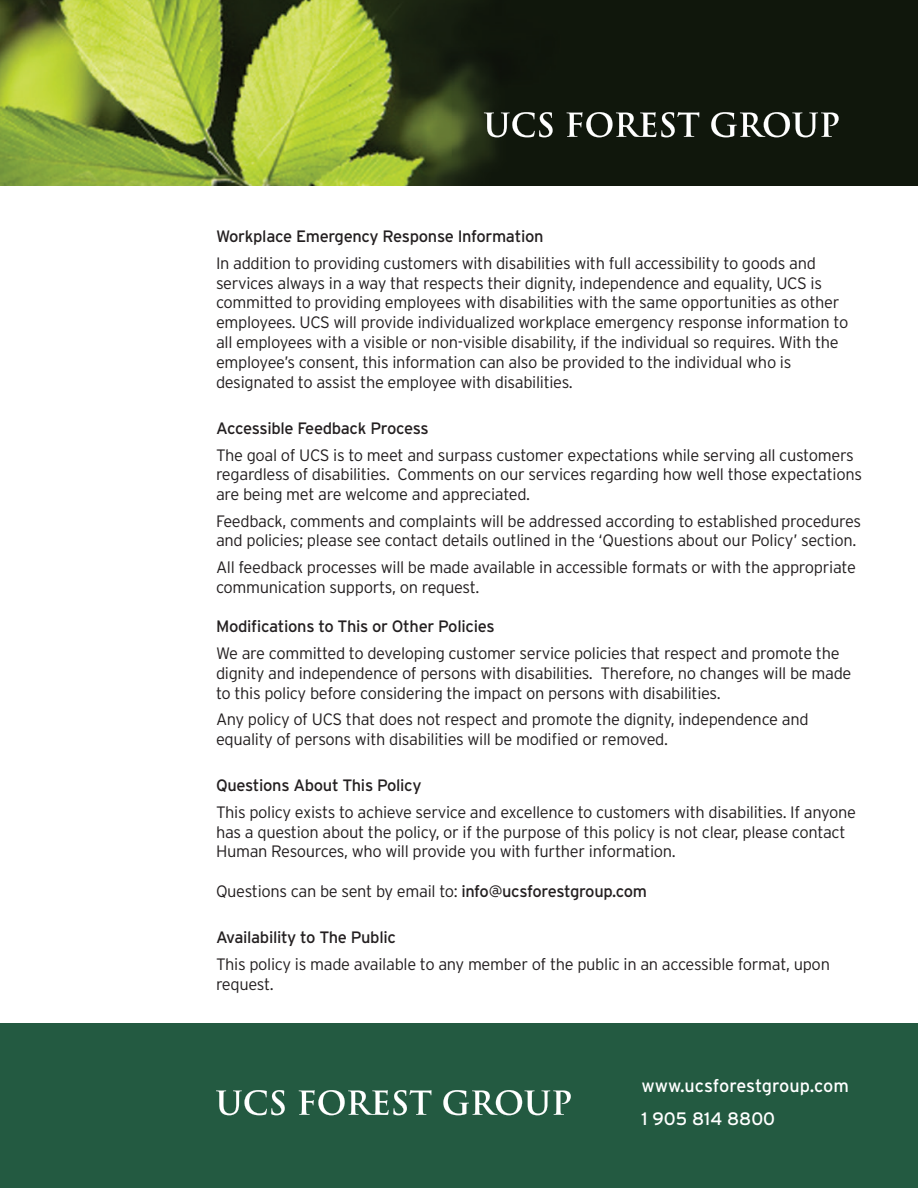
<style>
.page{position:relative;width:918px;height:1188px;background:#fff}
.page>*{position:absolute;margin:0;border:0;box-sizing:border-box;transform-origin:0 0}
.t1{font:18px "Interstate";color:#fff}
.Body{font:300 16.5px/19.8px "Interstate";letter-spacing:-.02em;color:#231f20}
.Body-2{font:16.5px "Interstate";letter-spacing:-.02em;color:#231f20}
.s1{font-weight:400}
</style>
<div class="page">
<img style="left:0;top:0;width:918px;height:186px">
<div style="left:0;top:1024px;width:918px;height:164px;background:#235a41"></div>
<svg style="left:216px;top:1090px;width:69px;height:25px"></svg>
<svg style="left:299px;top:1090px;width:132px;height:25px"></svg>
<svg style="left:443px;top:1090px;width:128px;height:25px"></svg>
<svg style="left:484px;top:112px;width:69px;height:25px"></svg>
<svg style="left:567px;top:112px;width:132px;height:25px"></svg>
<svg style="left:711px;top:112px;width:128px;height:25px"></svg>
<p class="Body-2" style="left:216px;top:227px;width:329px">Workplace Emergency Response Information</p>
<p class="Body" style="left:216px;top:253px;width:634px">In addition to providing customers with disabilities with full accessibility to goods and services always in a way that respects their dignity, independence and equality, UCS is committed to providing employees with disabilities with the same opportunities as other employees. UCS will provide individualized workplace emergency response information to all employees with a visible or non-visible disability, if the individual so requires. With the employee’s consent, this information can also be provided to the individual who is designated to assist the employee with disabilities.</p>
<p class="Body-2" style="left:216px;top:419px;width:214px">Accessible Feedback Process</p>
<p class="Body" style="left:216px;top:445px;width:648px">The goal of UCS is to meet and surpass customer expectations while serving all customers regardless of disabilities. Comments on our services regarding how well those expectations are being met are welcome and appreciated.</p>
<p class="Body" style="left:216px;top:511px;width:647px">Feedback, comments and complaints will be addressed according to established procedures and policies; please see contact details outlined in the ‘Questions about our Policy’ section.</p>
<p class="Body" style="left:216px;top:557px;width:642px">All feedback processes will be made available in accessible formats or with the appropriate communication supports, on request.</p>
<p class="Body-2" style="left:216px;top:617px;width:280px">Modifications to This or Other Policies</p>
<p class="Body" style="left:216px;top:643px;width:637px">We are committed to developing customer service policies that respect and promote the dignity and independence of persons with disabilities. Therefore, no changes will be made to this policy before considering the impact on persons with disabilities.</p>
<p class="Body" style="left:216px;top:709px;width:594px">Any policy of UCS that does not respect and promote the dignity, independence and equality of persons with disabilities will be modified or removed.</p>
<p class="Body-2" style="left:216px;top:776px;width:207px">Questions About This Policy</p>
<p class="Body" style="left:216px;top:802px;width:642px">This policy exists to achieve service and excellence to customers with disabilities. If anyone has a question about the policy, or if the purpose of this policy is not clear, please contact<br>Human Resources, who will provide you with further information.</p>
<p class="Body" style="left:216px;top:881px;width:433px">Questions can be sent by email to: <span class="s1">info@ucsforestgroup.com</span></p>
<p class="Body-2" style="left:216px;top:928px;width:182px">Availability to The Public</p>
<p class="Body" style="left:216px;top:954px;width:616px">This policy is made available to any member of the public in an accessible format, upon request.</p>
<p class="t1" style="left:642px;top:1076px;width:209px">www.ucsforestgroup.com</p>
<p class="t1" style="left:642px;top:1108px;width:135px">1 905 814 8800</p>
</div>
